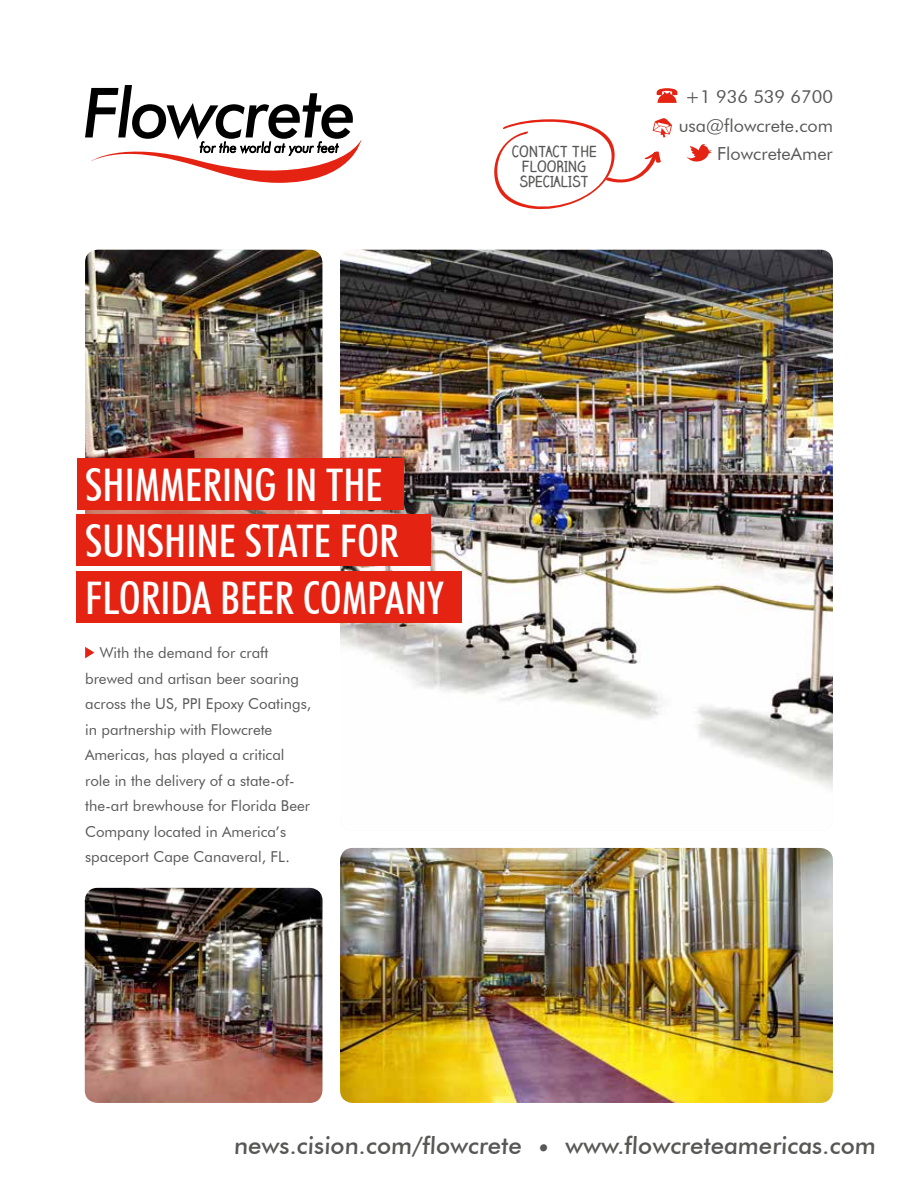
<style>
.page{position:relative;width:918px;height:1188px;background:#fff}
.page>*{position:absolute;margin:0;border:0;box-sizing:border-box;transform-origin:0 0}
.t1{font:500 condensed 45px/56.6px "Futura BT";color:#fff}
.t2{font:500 24px "Futura BT";color:#575756}
.t3{font:18px/28.5px "Futura BT";color:#575756;text-align:center}
.t4{font:15px/25.5px "Futura BT";color:#575756}
.t5{font:700 14.85px/14.9px "Claire Hand";color:#575756}
</style>
<div class="page">
<svg style="left:85px;top:85px;width:276px;height:98px"></svg>
<svg style="left:657px;top:88px;width:20px;height:15px"></svg>
<svg style="left:686px;top:144px;width:26px;height:18px"></svg>
<svg style="left:494px;top:118px;width:178px;height:92px"></svg>
<img style="left:340px;top:848px;width:493px;height:255px">
<img style="left:85px;top:888px;width:237px;height:215px">
<img style="left:340px;top:250px;width:493px;height:539px">
<img style="left:85px;top:250px;width:237px;height:265px">
<div style="left:77px;top:458px;width:326px;height:51px;background:#e42313"></div>
<div style="left:77px;top:515px;width:354px;height:51px;background:#e42313"></div>
<div style="left:77px;top:571px;width:385px;height:51px;background:#e42313"></div>
<svg style="left:85px;top:647px;width:9px;height:11px"></svg>
<p class="t3" style="left:679px;top:82px;width:156px">+1 936 539 6700 usa@flowcrete.com</p>
<p class="t5" style="left:512px;top:144px;width:86px">CONTACT THE</p>
<p class="t3" style="left:717px;top:139px;width:117px">FlowcreteAmer</p>
<p class="t5" style="left:519px;top:159px;width:71px">FLOORING<br>SPECIALIST</p>
<h1 class="t1" style="left:85px;top:456px;width:361px">SHIMMERING IN THE<br>SUNSHINE STATE FOR<br>FLORIDA BEER COMPANY</h1>
<p class="t4" style="left:85px;top:640px;width:228px;text-indent:15px">With the demand for craft brewed and artisan beer soaring across the US, PPI Epoxy Coatings, in partnership with Flowcrete<br>Americas, has played a critical role in the delivery of a state-of&shy;the-art brewhouse for Florida Beer<br>Company located in America’s spaceport Cape Canaveral, FL.</p>
<h2 class="t2" style="left:234px;top:1131px;width:645px">news.cision.com/flowcrete • www.flowcreteamericas.com</h2>
</div>
